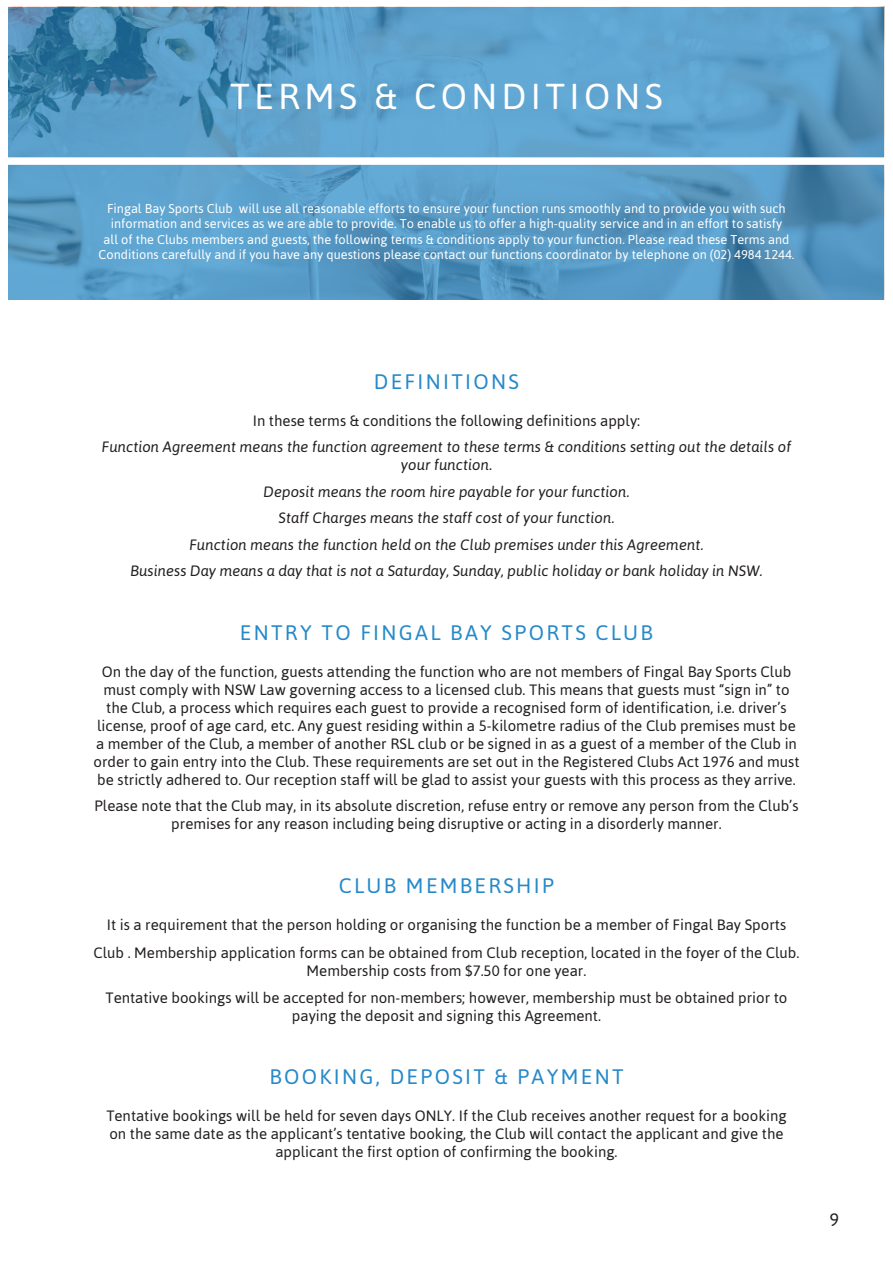
<style>
.page{position:relative;width:893px;height:1263px;background:#fff}
.page>*{position:absolute;margin:0;border:0;box-sizing:border-box;transform-origin:0 0}
.t1{font:36px "Asap";letter-spacing:.12em;color:#fff}
.t2{font:21px "Asap";letter-spacing:.11em;color:#2589c9}
.t3{font:18px "Asap";color:#231f20}
.t4{font:15px/18px "Asap";color:#231f20;text-align:center}
.t5{font:italic 15px/26.5px "Asap";color:#231f20;text-align:center}
.t6{font:12.75px/15.3px "Asap";color:#fff;text-align:center}
</style>
<div class="page">
<img style="left:9px;top:7px;width:875px;height:293px">
<div style="left:0;top:157px;width:893px;height:8px;background:#fff"></div>
<h1 class="t1" style="left:230px;top:75px;width:434px">TERMS &amp; CONDITIONS</h1>
<p class="t6" style="left:99px;top:201px;width:697px">Fingal Bay Sports Club will use all reasonable efforts to ensure your function runs smoothly and to provide you with such information and services as we are able to provide. To enable us to offer a high-quality service and in an effort to satisfy<br>all of the Clubs members and guests, the following terms &amp; conditions apply to your function. Please read these Terms and Conditions carefully and if you have any questions please contact our functions coordinator by telephone on (02) 4984 1244.</p>
<h2 class="t2" style="left:374px;top:369px;width:147px">DEFINITIONS</h2>
<p class="t4" style="left:253px;top:411px;width:389px">In these terms &amp; conditions the following definitions apply:</p>
<p class="t5" style="left:102px;top:438px;width:691px;line-height:18px">Function Agreement means the function agreement to these terms &amp; conditions setting out the details of your function.</p>
<p class="t5" style="left:130px;top:478px;width:634px">Deposit means the room hire payable for your function.<br>Staff Charges means the staff cost of your function.<br>Function means the function held on the Club premises under this Agreement.<br>Business Day means a day that is not a Saturday, Sunday, public holiday or bank holiday in NSW.</p>
<h2 class="t2" style="left:240px;top:620px;width:415px">ENTRY TO FINGAL BAY SPORTS CLUB</h2>
<p class="t4" style="left:94px;top:662px;width:707px">On the day of the function, guests attending the function who are not members of Fingal Bay Sports Club must comply with NSW Law governing access to a licensed club. This means that guests must “sign in” to the Club, a process which requires each guest to provide a recognised form of identification, i.e. driver’s license, proof of age card, etc. Any guest residing within a 5-kilometre radius of the Club premises must be a member of the Club, a member of another RSL club or be signed in as a guest of a member of the Club in order to gain entry into the Club. These requirements are set out in the Registered Clubs Act 1976 and must be strictly adhered to. Our reception staff will be glad to assist your guests with this process as they arrive.</p>
<p class="t4" style="left:94px;top:797px;width:706px">Please note that the Club may, in its absolute discretion, refuse entry or remove any person from the Club’s premises for any reason including being disruptive or acting in a disorderly manner.</p>
<h2 class="t2" style="left:339px;top:873px;width:217px">CLUB MEMBERSHIP</h2>
<p class="t4" style="left:94px;top:910px;width:707px;line-height:28.5px">It is a requirement that the person holding or organising the function be a member of Fingal Bay Sports<br>Club . Membership application forms can be obtained from Club reception, located in the foyer of the Club.</p>
<p class="t4" style="left:105px;top:958px;width:683px;line-height:26.5px">Membership costs from $7.50 for one year.<br>Tentative bookings will be accepted for non-members; however, membership must be obtained prior to</p>
<p class="t4" style="left:292px;top:1006px;width:311px">paying the deposit and signing this Agreement.</p>
<h2 class="t2" style="left:269px;top:1065px;width:356px">BOOKING, DEPOSIT &amp; PAYMENT</h2>
<p class="t4" style="left:106px;top:1107px;width:682px">Tentative bookings will be held for seven days ONLY. If the Club receives another request for a booking on the same date as the applicant’s tentative booking, the Club will contact the applicant and give the applicant the first option of confirming the booking.</p>
<p class="t3" style="left:829px;top:1209px;width:11px">9</p>
</div>
